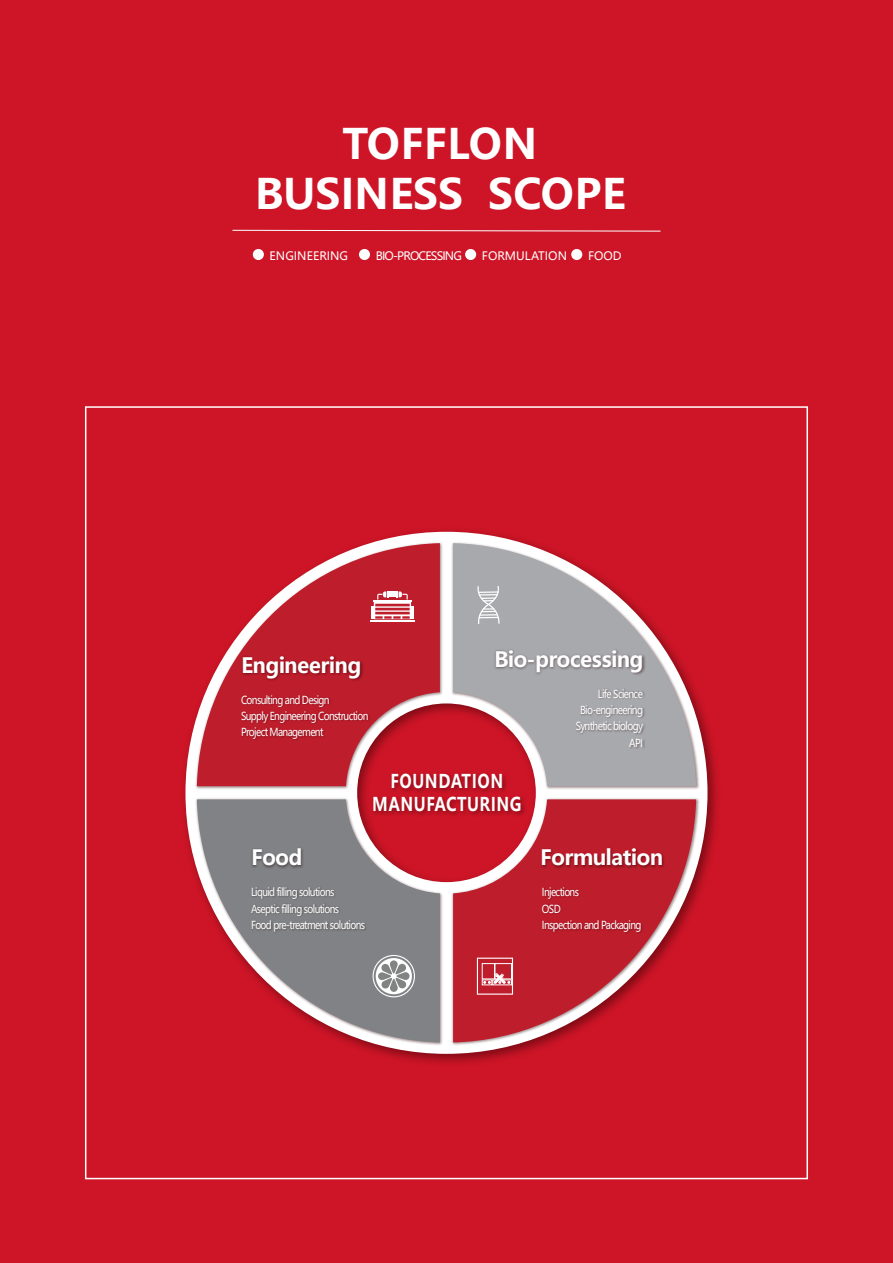
<style>
.page{position:relative;width:893px;height:1263px;background:#cd1527}
.page>*{position:absolute;margin:0;border:0;box-sizing:border-box;transform-origin:0 0}
.t1{font:700 41.55px/49.8px "Microsoft Ya Hei";color:#fff;text-align:center}
.t2{font:700 21px "Microsoft Ya Hei";letter-spacing:-.03em;color:#fff}
.t3{font:700 18.75px/22.6px "Microsoft Ya Hei";letter-spacing:.035em;color:#fff;text-align:center;scale:.81 1}
.t4{font:11.55px "Microsoft Ya Hei";color:#fff}
.t5{font:11.55px "Microsoft Ya Hei";letter-spacing:-.075em;color:#fff}
.t6{font:10.95px/16.4px "Microsoft Ya Hei";letter-spacing:-.07em;color:#fff;scale:.86 1}
</style>
<div class="page">
<img style="left:184px;top:531px;width:533px;height:532px">
<svg style="left:185px;top:532px;width:522px;height:522px"></svg>
<img style="left:450px;top:540px;width:251px;height:251px">
<svg style="left:453px;top:543px;width:243px;height:243px;fill:#a8a9ad"></svg>
<img style="left:450px;top:796px;width:251px;height:252px">
<svg style="left:453px;top:799px;width:243px;height:243px;fill:#be1d2c"></svg>
<img style="left:194px;top:540px;width:251px;height:251px">
<svg style="left:197px;top:543px;width:243px;height:243px;fill:#be1d2c"></svg>
<img style="left:194px;top:796px;width:251px;height:252px">
<svg style="left:197px;top:799px;width:243px;height:243px;fill:#808285"></svg>
<div style="left:373px;top:955px;width:42px;height:42px;border:1px solid #fff;border-radius:50%"></div>
<div style="left:376px;top:958px;width:36px;height:36px;background:#fff;border-radius:50%"></div>
<svg style="left:378px;top:960px;width:31px;height:32px"></svg>
<svg style="left:232px;top:230px;width:429px;height:2px"></svg>
<div style="left:253px;top:249px;width:11px;height:11px;background:#fff;border-radius:50%"></div>
<div style="left:359px;top:249px;width:11px;height:11px;background:#fff;border-radius:50%"></div>
<div style="left:465px;top:249px;width:11px;height:11px;background:#fff;border-radius:50%"></div>
<div style="left:571px;top:249px;width:11px;height:11px;background:#fff;border-radius:50%"></div>
<hr style="left:370px;top:620px;width:44px;height:2px;background:#fff">
<svg style="left:371px;top:591px;width:43px;height:28px"></svg>
<svg style="left:475px;top:586px;width:26px;height:38px"></svg>
<div style="left:477px;top:958px;width:36px;height:37px;border:1px solid #fff"></div>
<div style="left:482px;top:963px;width:13px;height:16px;border:1px solid #fff"></div>
<div style="left:482px;top:979px;width:10px;height:6px;border:1px solid #fff"></div>
<div style="left:492px;top:979px;width:20px;height:6px;border:1px solid #fff"></div>
<div style="left:495px;top:963px;width:17px;height:16px;border:1px solid #fff"></div>
<svg style="left:483px;top:973px;width:27px;height:11px"></svg>
<img style="left:368px;top:768px;width:163px;height:57px">
<img style="left:238px;top:652px;width:128px;height:31px">
<img style="left:239px;top:692px;width:133px;height:51px">
<img style="left:248px;top:844px;width:59px;height:32px">
<img style="left:249px;top:885px;width:120px;height:50px">
<img style="left:537px;top:844px;width:131px;height:32px">
<img style="left:540px;top:885px;width:105px;height:50px">
<img style="left:491px;top:645px;width:157px;height:32px">
<img style="left:574px;top:686px;width:73px;height:67px">
<h1 class="t1" style="left:255px;top:118px;width:372px">TOFFLON<br>BUSINESS SCOPE</h1>
<p class="t4" style="left:270px;top:248px;width:80px">ENGINEERING</p>
<p class="t5" style="left:376px;top:248px;width:88px">BIO-PROCESSING</p>
<p class="t4" style="left:482px;top:248px;width:87px">FORMULATION</p>
<p class="t4" style="left:588px;top:248px;width:35px">FOOD</p>
<h2 class="t2" style="left:241px;top:650px;width:122px">Engineering</h2>
<p class="t6" style="left:241px;top:691px;width:150px">Consulting and Design<br>Supply Engineering Construction<br>Project Management</p>
<h2 class="t2" style="left:494px;top:644px;width:151px">Bio-processing</h2>
<p class="t6" style="left:576px;top:685px;width:80px;text-align:right">Life Science<br>Bio-engineering<br>Synthetic biology<br>API</p>
<h3 class="t3" style="left:372px;top:770px;width:186px">FOUNDATION<br>MANUFACTURING</h3>
<h2 class="t2" style="left:251px;top:843px;width:53px">Food</h2>
<p class="t6" style="left:251px;top:884px;width:134px">Liquid filling solutions<br>Aseptic filling solutions<br>Food pre-treatment solutions</p>
<h2 class="t2" style="left:540px;top:843px;width:125px">Formulation</h2>
<p class="t6" style="left:542px;top:884px;width:117px">Injections<br>OSD<br>Inspection and Packaging</p>
</div>
